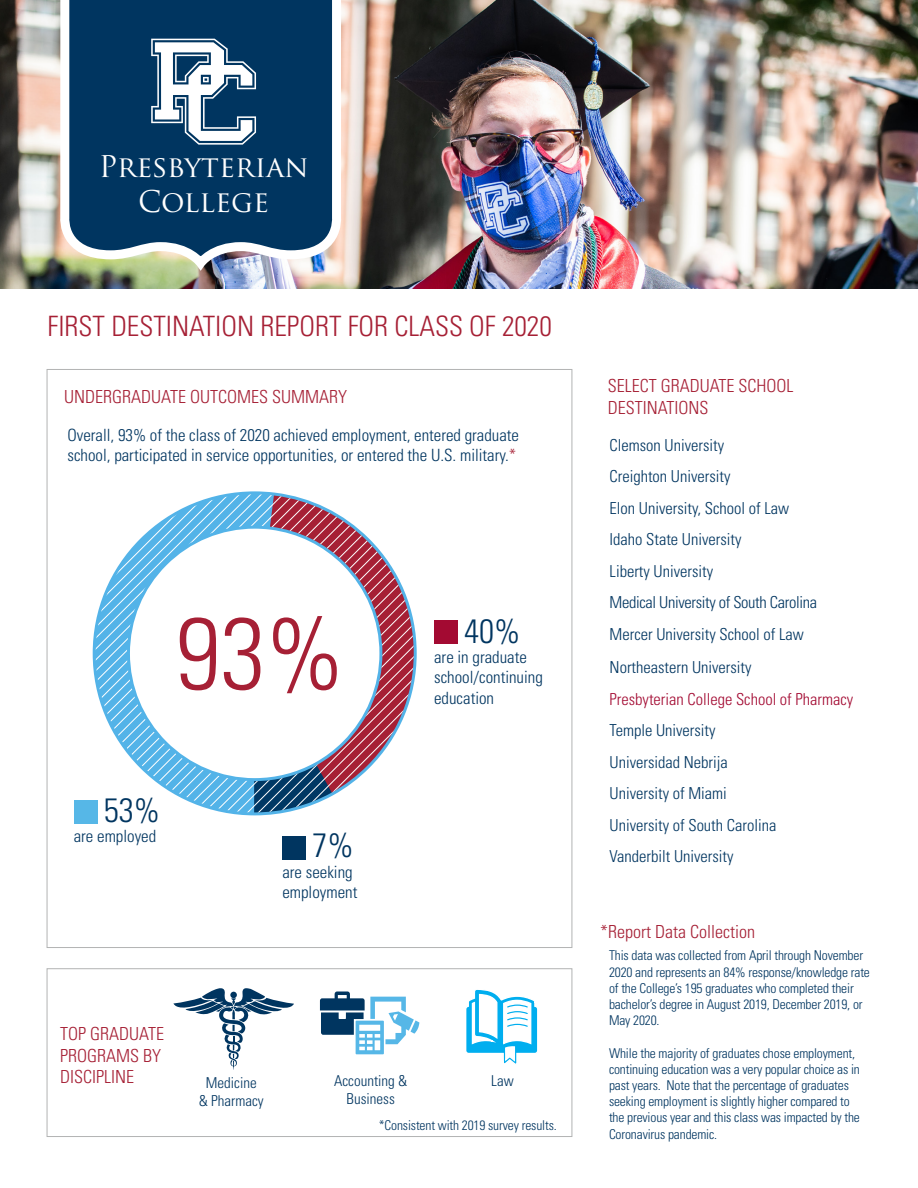
<style>
.page{position:relative;width:918px;height:1188px;background:#fff}
.page>*{position:absolute;margin:0;border:0;box-sizing:border-box;transform-origin:0 0}
.t1{font:300 condensed 101.4px "Univers";color:#a62035}
.t2{font:300 condensed 33.75px "Univers";color:#003560}
.t3{font:29.1px "Trajan Pro";color:#fff}
.t4{font:300 condensed 28.05px "Univers";color:#a62035}
.t5{font:300 condensed 18px "Univers";color:#a62035}
.t6{font:300 condensed 16.8px/20.2px "Univers";color:#003560}
.t7{font:300 condensed 16.5px/31.5px "Univers";color:#003560}
.t8{font:300 condensed 16.5px "Univers";color:#a30a32}
.t9{font:300 condensed 16.5px "Univers";letter-spacing:-.02em;color:#003560}
.t10{font:300 condensed 15px "Univers";color:#003560}
.t11{font:300 condensed 13.5px/16.2px "Univers";letter-spacing:-.01em;color:#003560}
.s1{color:#a62035}
</style>
<div class="page">
<img style="left:0;top:0;width:918px;height:289px">
<svg style="left:93px;top:491px;width:324px;height:324px"></svg>
<svg style="left:96px;top:494px;width:318px;height:318px"></svg>
<div style="left:47px;top:968px;width:525px;height:169px;border:1px solid #b2b3b3"></div>
<svg style="left:56px;top:0;width:292px;height:272px"></svg>
<svg style="left:151px;top:39px;width:105px;height:106px"></svg>
<svg style="left:320px;top:992px;width:99px;height:62px"></svg>
<div style="left:74px;top:800px;width:23px;height:24px;background:#56b7e7"></div>
<svg style="left:173px;top:988px;width:121px;height:82px"></svg>
<svg style="left:464px;top:989px;width:75px;height:148px"></svg>
<div style="left:434px;top:620px;width:24px;height:24px;background:#a30a32"></div>
<div style="left:282px;top:836px;width:24px;height:23px;background:#003560"></div>
<p class="t3" style="left:99px;top:148px;width:211px">Presbyterian</p>
<p class="t3" style="left:138px;top:183px;width:133px">College</p>
<p class="t4" style="left:47px;top:309px;width:506px">FIRST DESTINATION REPORT FOR CLASS OF 2020</p>
<p class="t5" style="left:64px;top:386px;width:284px">UNDERGRADUATE OUTCOMES SUMMARY</p>
<p class="t6" style="left:68px;top:425px;width:453px">Overall, 93% of the class of 2020 achieved employment, entered graduate school, participated in service opportunities, or entered the U.S. military.<span class="s1">*</span></p>
<p class="t1" style="left:175px;top:593px;width:170px">93%</p>
<p class="t2" style="left:464px;top:611px;width:58px">40%</p>
<p class="t6" style="left:434px;top:647px;width:94px">are in graduate</p>
<p class="t6" style="left:434px;top:667px;width:110px">school/continuing</p>
<p class="t6" style="left:434px;top:688px;width:61px">education</p>
<p class="t2" style="left:104px;top:790px;width:58px">53%</p>
<p class="t6" style="left:74px;top:826px;width:84px">are employed</p>
<p class="t2" style="left:312px;top:825px;width:43px">7%</p>
<p class="t6" style="left:282px;top:862px;width:72px">are seeking</p>
<p class="t6" style="left:282px;top:882px;width:76px">employment</p>
<p class="t5" style="left:60px;top:1023px;width:105px">TOP GRADUATE</p>
<p class="t5" style="left:60px;top:1044px;width:103px">PROGRAMS BY</p>
<p class="t5" style="left:60px;top:1066px;width:75px">DISCIPLINE</p>
<p class="t10" style="left:206px;top:1073px;width:52px">Medicine</p>
<p class="t10" style="left:199px;top:1091px;width:66px">&amp; Pharmacy</p>
<p class="t10" style="left:334px;top:1072px;width:75px">Accounting &amp;</p>
<p class="t10" style="left:347px;top:1090px;width:50px">Business</p>
<p class="t10" style="left:491px;top:1071px;width:24px">Law</p>
<p class="t11" style="left:379px;top:1117px;width:180px">*Consistent with 2019 survey results.</p>
<p class="t5" style="left:608px;top:375px;width:187px">SELECT GRADUATE SCHOOL</p>
<p class="t5" style="left:608px;top:396px;width:102px">DESTINATIONS</p>
<p class="t7" style="left:610px;top:429px;width:122px">Clemson University<br>Creighton University</p>
<p class="t7" style="left:610px;top:492px;width:181px">Elon University, School of Law</p>
<p class="t7" style="left:610px;top:524px;width:133px">Idaho State University</p>
<p class="t7" style="left:610px;top:555px;width:105px">Liberty University</p>
<p class="t9" style="left:610px;top:592px;width:209px">Medical University of South Carolina</p>
<p class="t7" style="left:610px;top:618px;width:196px">Mercer University School of Law</p>
<p class="t7" style="left:610px;top:652px;width:144px">Northeastern University</p>
<p class="t8" style="left:610px;top:689px;width:245px">Presbyterian College School of Pharmacy</p>
<p class="t7" style="left:610px;top:715px;width:107px">Temple University</p>
<p class="t7" style="left:610px;top:746px;width:120px">Universidad Nebrija</p>
<p class="t7" style="left:610px;top:778px;width:119px">University of Miami</p>
<p class="t7" style="left:610px;top:809px;width:168px">University of South Carolina</p>
<p class="t7" style="left:610px;top:841px;width:126px">Vanderbilt University</p>
<p class="t5" style="left:600px;top:921px;width:156px">*Report Data Collection</p>
<p class="t11" style="left:609px;top:948px;width:262px">This data was collected from April through November 2020 and represents an 84% response/knowledge rate of the College’s 195 graduates who completed their bachelor’s degree in August 2019, December 2019, or May 2020.</p>
<p class="t11" style="left:609px;top:1045px;width:252px">While the majority of graduates chose employment, continuing education was a very popular choice as in past years. Note that the percentage of graduates seeking employment is slightly higher compared to the previous year and this class was impacted by the Coronavirus pandemic.</p>
</div>
